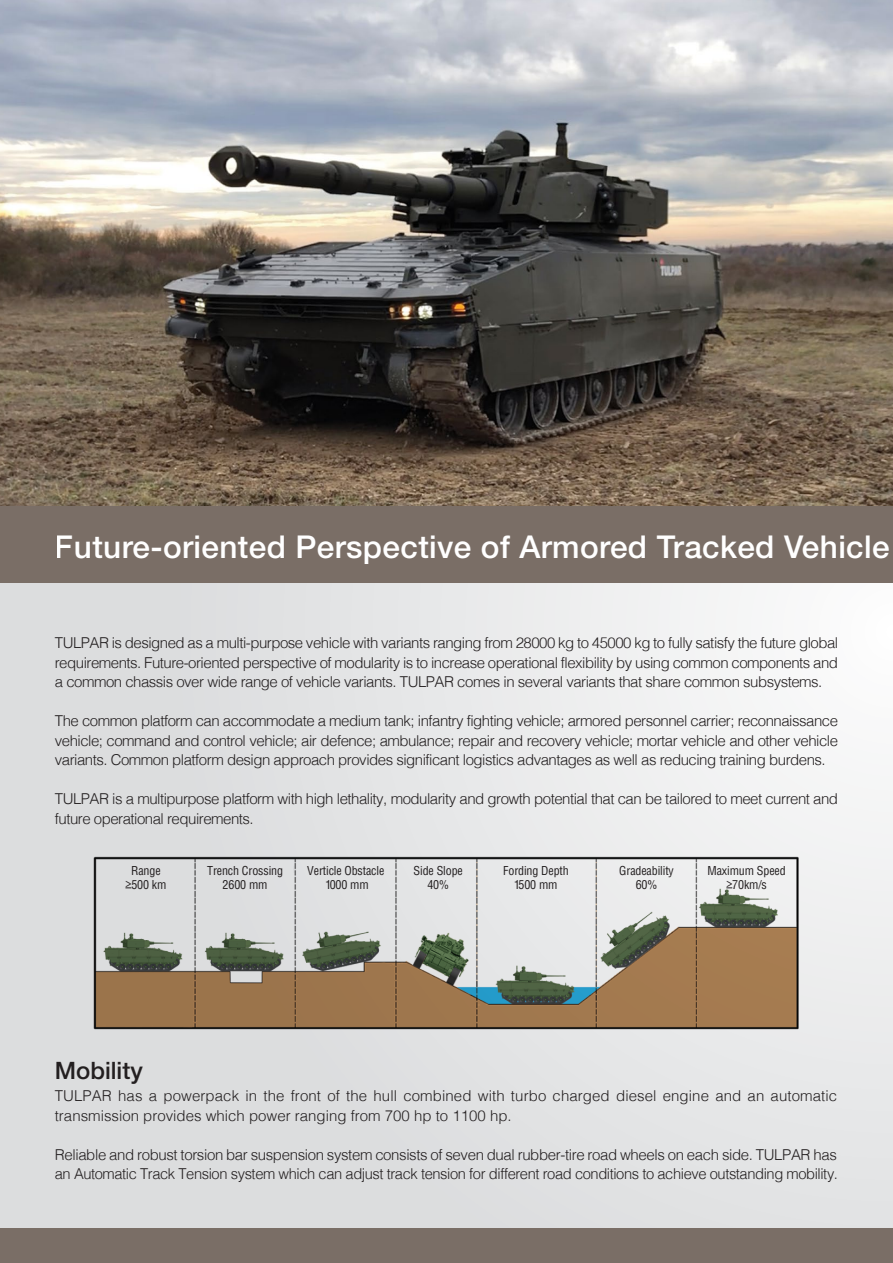
<style>
.page{position:relative;width:893px;height:1263px;background:#fff}
.page>*{position:absolute;margin:0;border:0;box-sizing:border-box;transform-origin:0 0}
.t1{font:500 31.5px "Helvetica Neue LT Std";letter-spacing:.01em;color:#fff}
.t2{font:500 24px "Helvetica Neue LT Std";color:#231f20}
.t3{font:300 15px/19.5px "Helvetica";letter-spacing:-.03em;color:#231f20}
.t4{font:300 15px/19.5px "Helvetica";letter-spacing:.005em;color:#231f20}
.t5{font:12px/13.5px "Helvetica Condensed";letter-spacing:-.01em;color:#231f20;text-align:center}
</style>
<div class="page">
<div style="left:0;top:0;width:893px;height:1263px;background:linear-gradient(to right,#d7d8da,#f0f0f1)"></div>
<img style="left:0;top:0;width:893px;height:506px">
<div style="left:0;top:506px;width:893px;height:76px;background:#7a6e66"></div>
<div style="left:0;top:1229px;width:893px;height:34px;background:#7a6e66"></div>
<img style="left:92px;top:856px;width:707px;height:173px">
<h1 class="t1" style="left:55px;top:528px;width:836px">Future-oriented Perspective of Armored Tracked Vehicle</h1>
<p class="t3" style="left:55px;top:632px;width:785px;text-align:justify">TULPAR is designed as a multi-purpose vehicle with variants ranging from 28000 kg to 45000 kg to fully satisfy the future global requirements. Future-oriented perspective of modularity is to increase operational flexibility by using common components and a common chassis over wide range of vehicle variants. TULPAR comes in several variants that share common subsystems.</p>
<p class="t3" style="left:55px;top:710px;width:785px;text-align:justify">The common platform can accommodate a medium tank; infantry fighting vehicle; armored personnel carrier; reconnaissance vehicle; command and control vehicle; air defence; ambulance; repair and recovery vehicle; mortar vehicle and other vehicle variants. Common platform design approach provides significant logistics advantages as well as reducing training burdens.</p>
<p class="t3" style="left:55px;top:788px;width:785px">TULPAR is a multipurpose platform with high lethality, modularity and growth potential that can be tailored to meet current and future operational requirements.</p>
<p class="t5" style="left:125px;top:864px;width:42px">Range &gt;500 km</p>
<p class="t5" style="left:207px;top:864px;width:77px">Trench Crossing<br>2600 mm</p>
<p class="t5" style="left:307px;top:864px;width:79px">Verticle Obstacle<br>1000 mm</p>
<p class="t5" style="left:414px;top:864px;width:51px">Side Slope<br>40%</p>
<p class="t5" style="left:503px;top:864px;width:67px">Fording Depth<br>1500 mm</p>
<p class="t5" style="left:619px;top:864px;width:56px">Gradeability<br>60%</p>
<p class="t5" style="left:708px;top:864px;width:80px">Maximum Speed &gt;70km/s</p>
<h2 class="t2" style="left:55px;top:1056px;width:90px">Mobility</h2>
<p class="t4" style="left:55px;top:1085px;width:784px">TULPAR has a powerpack in the front of the hull combined with turbo charged diesel engine and an automatic transmission provides which power ranging from 700 hp to 1100 hp.</p>
<p class="t3" style="left:55px;top:1143px;width:785px">Reliable and robust torsion bar suspension system consists of seven dual rubber-tire road wheels on each side. TULPAR has an Automatic Track Tension system which can adjust track tension for different road conditions to achieve outstanding mobility.</p>
</div>
